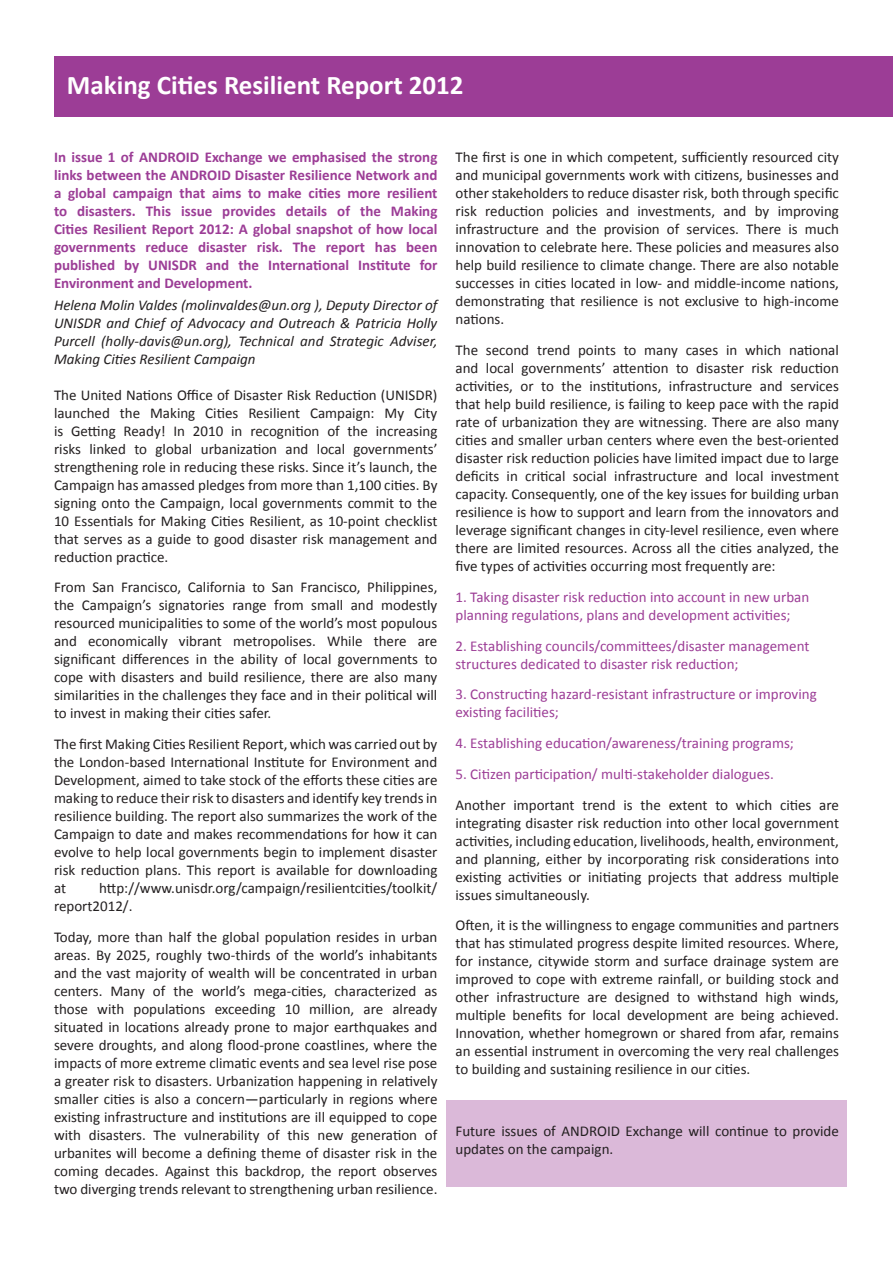
<style>
.page{position:relative;width:893px;height:1263px;background:#fff}
.page>*{position:absolute;margin:0;border:0;box-sizing:border-box;transform-origin:0 0}
.t1{font:700 27px "Calibri";color:#fff}
.t2{font:15px/18px "Calibri";color:#231f20;text-align:justify}
.t3{font:700 15px/18px "Calibri";color:#9c3d96;text-align:justify}
.t4{font:15px/18px "Calibri";color:#9c3d96}
.t5{font:italic 15px/18px "Calibri";color:#231f20;text-align:justify}
</style>
<div class="page">
<div style="left:446px;top:1100px;width:401px;height:87px;background:#dbb9d9"></div>
<div style="left:54px;top:56px;width:839px;height:61px;background:#9c3d96"></div>
<h1 class="t1" style="left:67px;top:67px;width:398px">Making Ciies Resilient Report 2012</h1>
<p class="t3" style="left:54px;top:148px;width:385px">In issue 1 of ANDROID Exchange we emphasised the strong links between the ANDROID Disaster Resilience Network and a global campaign that aims to make ciies more resilient to disasters. This issue provides details of the Making Ciies Resilient Report 2012: A global snapshot of how local governments reduce disaster risk. The report has been published by UNISDR and the Internaional Insitute for Environment and Development.</p>
<p class="t5" style="left:54px;top:296px;width:385px">Helena Molin Valdes (molinvaldes@un.org ), Deputy Director of UNISDR and Chief of Advocacy and Outreach &amp; Patricia Holly Purcell (holly-davis@un.org), Technical and Strategic Adviser, Making Ciies Resilient Campaign</p>
<p class="t2" style="left:54px;top:386px;width:385px">The United Naions Oice of Disaster Risk Reducion (UNISDR) launched the Making Ciies Resilient Campaign: My City is Geing Ready! In 2010 in recogniion of the increasing risks linked to global urbanizaion and local governments’ strengthening role in reducing these risks. Since it’s launch, the Campaign has amassed pledges from more than 1,100 ciies. By signing onto the Campaign, local governments commit to the 10 Essenials for Making Ciies Resilient, as 10-point checklist that serves as a guide to good disaster risk management and reducion pracice.</p>
<p class="t2" style="left:54px;top:578px;width:385px">From San Francisco, California to San Francisco, Philippines, the Campaign’s signatories range from small and modestly resourced municipaliies to some of the world’s most populous and economically vibrant metropolises. While there are signiicant diferences in the ability of local governments to cope with disasters and build resilience, there are also many similariies in the challenges they face and in their poliical will to invest in making their ciies safer.</p>
<p class="t2" style="left:54px;top:735px;width:385px">The irst Making Ciies Resilient Report, which was carried out by the London-based Internaional Insitute for Environment and Development, aimed to take stock of the eforts these ciies are making to reduce their risk to disasters and idenify key trends in resilience building. The report also summarizes the work of the Campaign to date and makes recommendaions for how it can evolve to help local governments begin to implement disaster risk reducion plans. This report is available for downloading at</p>
<p class="t2" style="left:54px;top:879px;width:385px;text-indent:45px">htp://www.unisdr.org/campaign/resilientciies/toolkit/ report2012/.</p>
<p class="t2" style="left:54px;top:928px;width:385px">Today, more than half the global populaion resides in urban areas. By 2025, roughly two-thirds of the world’s inhabitants and the vast majority of wealth will be concentrated in urban centers. Many of the world’s mega-ciies, characterized as those with populaions exceeding 10 million, are already situated in locaions already prone to major earthquakes and severe droughts, and along lood-prone coastlines, where the impacts of more extreme climaic events and sea level rise pose a greater risk to disasters. Urbanizaion happening in relaively smaller ciies is also a concern—paricularly in regions where exising infrastructure and insituions are ill equipped to cope with disasters. The vulnerability of this new generaion of urbanites will become a deining theme of disaster risk in the coming decades. Against this backdrop, the report observes two diverging trends relevant to strengthening urban resilience.</p>
<p class="t2" style="left:455px;top:148px;width:385px">The irst is one in which competent, suiciently resourced city and municipal governments work with ciizens, businesses and other stakeholders to reduce disaster risk, both through speciic risk reducion policies and investments, and by improving infrastructure and the provision of services. There is much innovaion to celebrate here. These policies and measures also help build resilience to climate change. There are also notable successes in ciies located in low- and middle-income naions, demonstraing that resilience is not exclusive to high-income naions.</p>
<p class="t2" style="left:455px;top:341px;width:385px">The second trend points to many cases in which naional and local governments’ atenion to disaster risk reducion aciviies, or to the insituions, infrastructure and services that help build resilience, is failing to keep pace with the rapid rate of urbanizaion they are witnessing. There are also many ciies and smaller urban centers where even the best-oriented disaster risk reducion policies have limited impact due to large deicits in criical social infrastructure and local investment capacity. Consequently, one of the key issues for building urban resilience is how to support and learn from the innovators and leverage signiicant changes in city-level resilience, even where there are limited resources. Across all the ciies analyzed, the ive types of aciviies occurring most frequently are:</p>
<p class="t4" style="left:455px;top:588px;width:355px">1. Taking disaster risk reducion into account in new urban planning regulaions, plans and development aciviies;</p>
<p class="t4" style="left:455px;top:637px;width:355px">2. Establishing councils/commitees/disaster management structures dedicated to disaster risk reducion;</p>
<p class="t4" style="left:455px;top:685px;width:363px">3. Construcing hazard-resistant infrastructure or improving exising faciliies;</p>
<p class="t4" style="left:455px;top:734px;width:340px">4. Establishing educaion/awareness/training programs;</p>
<p class="t4" style="left:455px;top:765px;width:320px">5. Ciizen paricipaion/ muli-stakeholder dialogues.</p>
<p class="t2" style="left:455px;top:796px;width:385px">Another important trend is the extent to which ciies are integraing disaster risk reducion into other local government aciviies, including educaion, livelihoods, health, environment, and planning, either by incorporaing risk consideraions into exising aciviies or iniiaing projects that address muliple issues simultaneously.</p>
<p class="t2" style="left:455px;top:916px;width:385px">Oten, it is the willingness to engage communiies and partners that has simulated progress despite limited resources. Where, for instance, citywide storm and surface drainage system are improved to cope with extreme rainfall, or building stock and other infrastructure are designed to withstand high winds, muliple beneits for local development are being achieved.<br>Innovaion, whether homegrown or shared from afar, remains an essenial instrument in overcoming the very real challenges to building and sustaining resilience in our ciies.</p>
<p class="t2" style="left:455px;top:1122px;width:385px">Future issues of ANDROID Exchange will coninue to provide updates on the campaign.</p>
</div>
